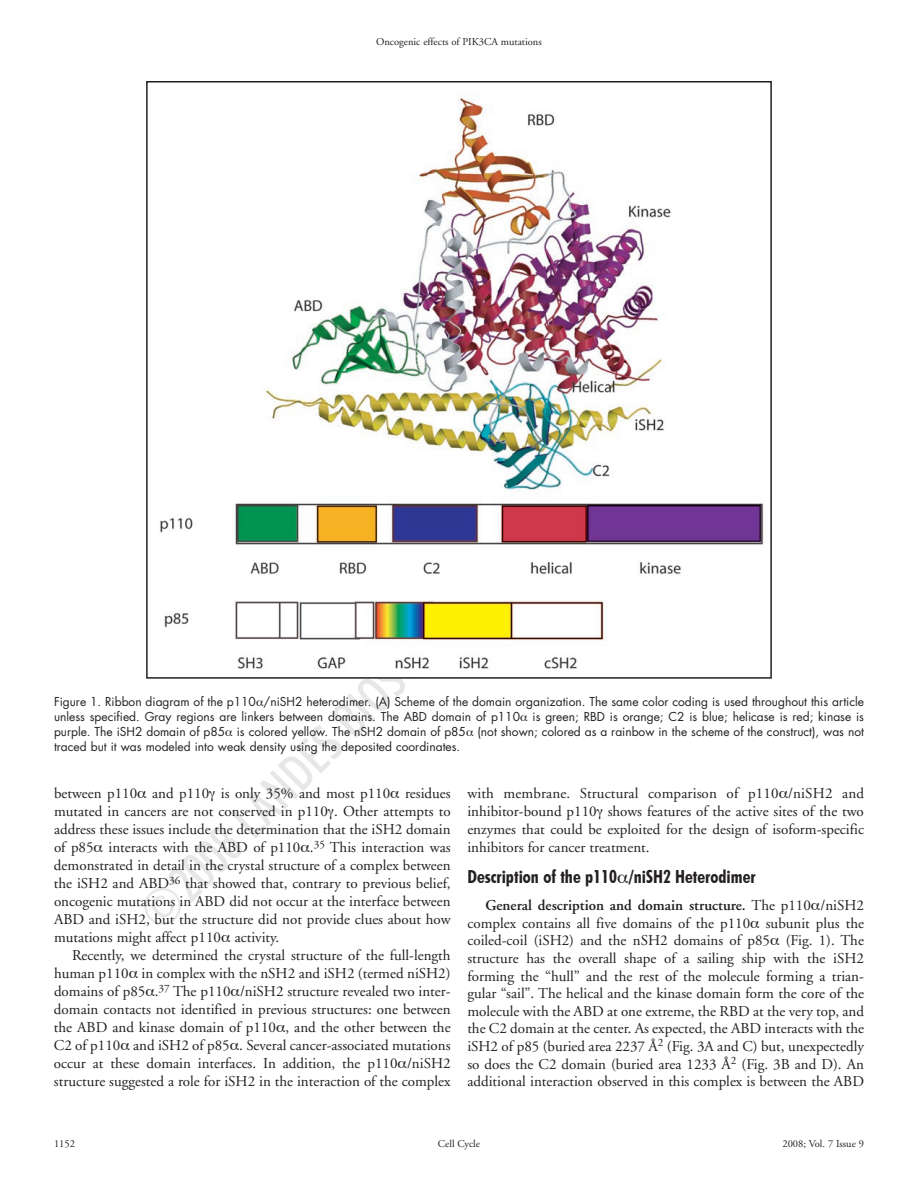
<style>
.page{position:relative;width:918px;height:1188px;background:#fff}
.page>*{position:absolute;margin:0;border:0;box-sizing:border-box;transform-origin:0 0}
.t1{font:700 condensed 18px "Futura BT";color:#231f20}
.t2{font:15px/18px "Adobe Garamond";color:#231f20;text-align:justify}
.t3{font:12px/15px "Futura";color:#231f20;text-align:justify}
.t4{font:10.5px "Adobe Garamond";color:#231f20}
.s1{font-weight:600}
</style>
<div class="page">
<img style="left:160px;top:98px;width:604px;height:571px">
<p class="t4" style="left:376px;top:36px;width:167px">Oncogenic effects of PIK3CA mutations</p>
<p class="t3" style="left:54px;top:694px;width:812px">Figure 1. Ribbon diagram of the p110 /niSH2 heterodimer. (A) Scheme of the domain organization. The same color coding is used throughout this article unless specified. Gray regions are linkers between domains. The ABD domain of p110 is green; RBD is orange; C2 is blue; helicase is red; kinase is purple. The iSH2 domain of p85 is colored yellow. The nSH2 domain of p85 (not shown; colored as a rainbow in the scheme of the construct), was not traced but it was modeled into weak density using the deposited coordinates.</p>
<p class="t2" style="left:54px;top:785px;width:398px">between p110 and p110 is only 35% and most p110 residues mutated in cancers are not conserved in p110 . Other attempts to address these issues include the determination that the iSH2 domain of p85 interacts with the ABD of p110 .<sup>35</sup> This interaction was demonstrated in detail in the crystal structure of a complex between the iSH2 and ABD<sup>36</sup> that showed that, contrary to previous belief, oncogenic mutations in ABD did not occur at the interface between ABD and iSH2, but the structure did not provide clues about how mutations might affect p110 activity.</p>
<p class="t2" style="left:54px;top:947px;width:398px;text-indent:18px">Recently, we determined the crystal structure of the full-length human p110 in complex with the nSH2 and iSH2 (termed niSH2) domains of p85 .<sup>37</sup> The p110 /niSH2 structure revealed two inter&shy;domain contacts not identified in previous structures: one between the ABD and kinase domain of p110 , and the other between the C2 of p110 and iSH2 of p85 . Several cancer-associated mutations occur at these domain interfaces. In addition, the p110 /niSH2 structure suggested a role for iSH2 in the interaction of the complex</p>
<p class="t2" style="left:467px;top:785px;width:398px">with membrane. Structural comparison of p110 /niSH2 and inhibitor-bound p110 shows features of the active sites of the two enzymes that could be exploited for the design of isoform-specific inhibitors for cancer treatment.</p>
<p class="t1" style="left:467px;top:866px;width:290px">Description of the p110 /niSH2 Heterodimer</p>
<p class="t2" style="left:467px;top:897px;width:398px;text-indent:18px"><span class="s1">General description and domain structure.</span> The p110 /niSH2 complex contains all five domains of the p110 subunit plus the coiled-coil (iSH2) and the nSH2 domains of p85 (Fig. 1). The structure has the overall shape of a sailing ship with the iSH2 forming the “hull” and the rest of the molecule forming a trian&shy;gular “sail”. The helical and the kinase domain form the core of the molecule with the ABD at one extreme, the RBD at the very top, and the C2 domain at the center. As expected, the ABD interacts with the iSH2 of p85 (buried area 2237 Å<sup>2</sup> (Fig. 3A and C) but, unexpectedly so does the C2 domain (buried area 1233 Å<sup>2</sup> (Fig. 3B and D). An additional interaction observed in this complex is between the ABD</p>
<p class="t4" style="left:54px;top:1138px;width:22px">1152</p>
<p class="t4" style="left:438px;top:1138px;width:44px">Cell Cycle</p>
<p class="t4" style="left:782px;top:1138px;width:83px">2008; Vol. 7 Issue 9</p>
</div>
